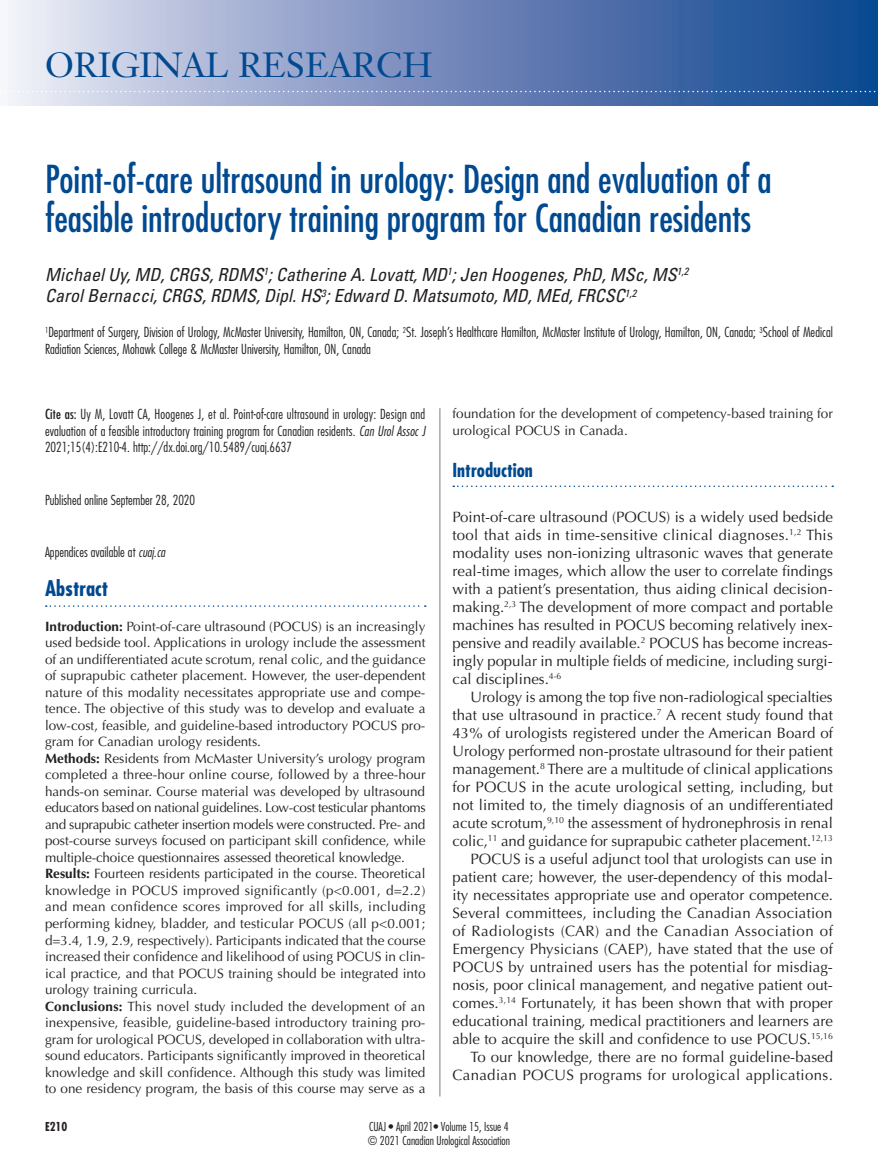
<style>
.page{position:relative;width:878px;height:1175px;background:#fff}
.page>*{position:absolute;margin:0;border:0;box-sizing:border-box;transform-origin:0 0}
.T25{font:condensed 37.5px/39px "Futura";color:#014990}
.SF-Blue{font:34.5px "Janson Text";color:#014990}
.ABH{font:700 condensed 21px "Futura";color:#014990}
.t1{font:700 condensed 18.75px "Futura";color:#014990}
.N12{font:italic condensed 18px/21px "Univers";color:#231f20}
.PJ{font:15px/18px "Optima";color:#231f20;text-align:justify}
.PJ-2{font:15px/18px "Optima";letter-spacing:.025em;color:#231f20;text-align:right}
.ABS{font:13.5px/16.5px "Optima";color:#231f20;text-align:justify}
.PJ9{font:300 condensed 13.5px/16.5px "Futura";letter-spacing:.005em;color:#231f20;text-align:justify}
.t2{font:300 condensed 12px "Futura";color:#231f20}
.t3{font:700 condensed 12px "Futura";color:#231f20}
.s1{font-weight:400}
.s2{font-style:italic}
.s3{font-weight:700}
</style>
<div class="page">
<hr style="left:439px;top:408px;width:1px;height:688px;background:#231f20">
<svg style="left:46px;top:605px;width:379px;height:2px"></svg>
<svg style="left:453px;top:485px;width:380px;height:2px"></svg>
<svg style="left:8px;top:0;width:870px;height:105px;background:#7790be"></svg>
<svg style="left:8px;top:91px;width:870px;height:1px"></svg>
<p class="SF-Blue" style="left:45px;top:43px;width:389px">ORIGINAL RESEARCH</p>
<p class="T25" style="left:45px;top:159px;width:728px">Point-of-care ultrasound in urology: Design and evaluation of a feasible introductory training program for Canadian residents</p>
<p class="N12" style="left:45px;top:264px;width:645px">Michael Uy, MD, CRGS, RDMS<sup>1</sup>; Catherine A. Lovatt, MD<sup>1</sup>; Jen Hoogenes, PhD, MSc, MS<sup>1,2<br></sup>Carol Bernacci, CRGS, RDMS, Dipl. HS<sup>3</sup>; Edward D. Matsumoto, MD, MEd, FRCSC<sup>1,2</sup></p>
<p class="PJ9" style="left:45px;top:323px;width:789px"><sup>1</sup>Department of Surgery, Division of Urology, McMaster University, Hamilton, ON, Canada; <sup>2</sup>St. Joseph’s Healthcare Hamilton, McMaster Institute of Urology, Hamilton, ON, Canada; <sup>3</sup>School of Medical<br>Radiation Sciences, Mohawk College &amp; McMaster University, Hamilton, ON, Canada</p>
<p class="PJ9" style="left:45px;top:406px;width:382px"><span class="s1">Cite as:</span> Uy M, Lovatt CA, Hoogenes J, et al. Point-of-care ultrasound in urology: Design and evaluation of a feasible introductory training program for Canadian residents. <span class="s2">Can Urol Assoc J </span>2021;15(4):E210-4. http://dx.doi.org/10.5489/cuaj.6637</p>
<p class="PJ9" style="left:45px;top:491px;width:152px">Published online September 28, 2020</p>
<p class="PJ9" style="left:45px;top:544px;width:122px">Appendices available at <span class="s2">cuaj.ca</span></p>
<p class="ABH" style="left:45px;top:575px;width:65px">Abstract</p>
<p class="ABS" style="left:45px;top:618px;width:382px"><span class="s3">Introduction:</span> Point-of-care ultrasound (POCUS) is an increasingly used bedside tool. Applications in urology include the assessment of an undifferentiated acute scrotum, renal colic, and the guidance of suprapubic catheter placement. However, the user-dependent nature of this modality necessitates appropriate use and compe&shy;tence. The objective of this study was to develop and evaluate a low-cost, feasible, and guideline-based introductory POCUS pro&shy;gram for Canadian urology residents.</p>
<p class="ABS" style="left:45px;top:750px;width:382px"><span class="s3">Methods:</span> Residents from McMaster University’s urology program completed a three-hour online course, followed by a three-hour hands-on seminar. Course material was developed by ultrasound educators based on national guidelines. Low-cost testicular phantoms and suprapubic catheter insertion models were constructed. Pre- and post-course surveys focused on participant skill confidence, while multiple-choice questionnaires assessed theoretical knowledge.</p>
<p class="ABS" style="left:45px;top:865px;width:382px"><span class="s3">Results:</span> Fourteen residents participated in the course. Theoretical knowledge in POCUS improved significantly (p&lt;0.001, d=2.2) and mean confidence scores improved for all skills, including performing kidney, bladder, and testicular POCUS (all p&lt;0.001; d=3.4, 1.9, 2.9, respectively). Participants indicated that the course increased their confidence and likelihood of using POCUS in clin&shy;ical practice, and that POCUS training should be integrated into urology training curricula.</p>
<p class="ABS" style="left:45px;top:997px;width:382px"><span class="s3">Conclusions:</span> This novel study included the development of an inexpensive, feasible, guideline-based introductory training pro&shy;gram for urological POCUS, developed in collaboration with ultra&shy;sound educators. Participants significantly improved in theoretical knowledge and skill confidence. Although this study was limited to one residency program, the basis of this course may serve as a</p>
<p class="ABS" style="left:452px;top:405px;width:382px">foundation for the development of competency-based training for urological POCUS in Canada.</p>
<h1 class="t1" style="left:452px;top:457px;width:82px">Introduction</h1>
<p class="PJ" style="left:452px;top:508px;width:382px">Point-of-care ultrasound (POCUS) is a widely used bedside tool that aids in time-sensitive clinical diagnoses.<sup>1,2</sup> This modality uses non-ionizing ultrasonic waves that generate real-time images, which allow the user to correlate findings with a patient’s presentation, thus aiding clinical decision&shy;making.<sup>2,3</sup> The development of more compact and portable machines has resulted in POCUS becoming relatively inex&shy;pensive and readily available.<sup>2</sup> POCUS has become increas&shy;ingly popular in multiple fields of medicine, including surgi&shy;cal disciplines.<sup>4-6</sup></p>
<p class="PJ" style="left:452px;top:688px;width:382px;text-indent:18px">Urology is among the top five non-radiological specialties that use ultrasound in practice.<sup>7</sup> A recent study found that 43% of urologists registered under the American Board of Urology performed non-prostate ultrasound for their patient management.<sup>8</sup> There are a multitude of clinical applications for POCUS in the acute urological setting, including, but not limited to, the timely diagnosis of an undifferentiated acute scrotum,<sup>9,10</sup> the assessment of hydronephrosis in renal colic,<sup>11</sup> and guidance for suprapubic catheter placement.<sup>12,13</sup></p>
<p class="PJ" style="left:452px;top:850px;width:382px;text-indent:18px">POCUS is a useful adjunct tool that urologists can use in patient care; however, the user-dependency of this modal&shy;ity necessitates appropriate use and operator competence.<br>Several committees, including the Canadian Association of Radiologists (CAR) and the Canadian Association of Emergency Physicians (CAEP), have stated that the use of POCUS by untrained users has the potential for misdiag&shy;nosis, poor clinical management, and negative patient out&shy;comes.<sup>3,14</sup> Fortunately, it has been shown that with proper educational training, medical practitioners and learners are able to acquire the skill and confidence to use POCUS.<sup>15,16</sup></p>
<p class="PJ-2" style="left:452px;top:1048px;width:382px">To our knowledge, there are no formal guideline-based<br>Canadian POCUS programs for urological applications.</p>
<p class="t3" style="left:45px;top:1118px;width:24px">E210</p>
<p class="t2" style="left:369px;top:1118px;width:141px">CUAJ • April 2021• Volume 15, Issue 4</p>
<p class="t2" style="left:368px;top:1133px;width:144px">© 2021 Canadian Urological Association</p>
</div>
